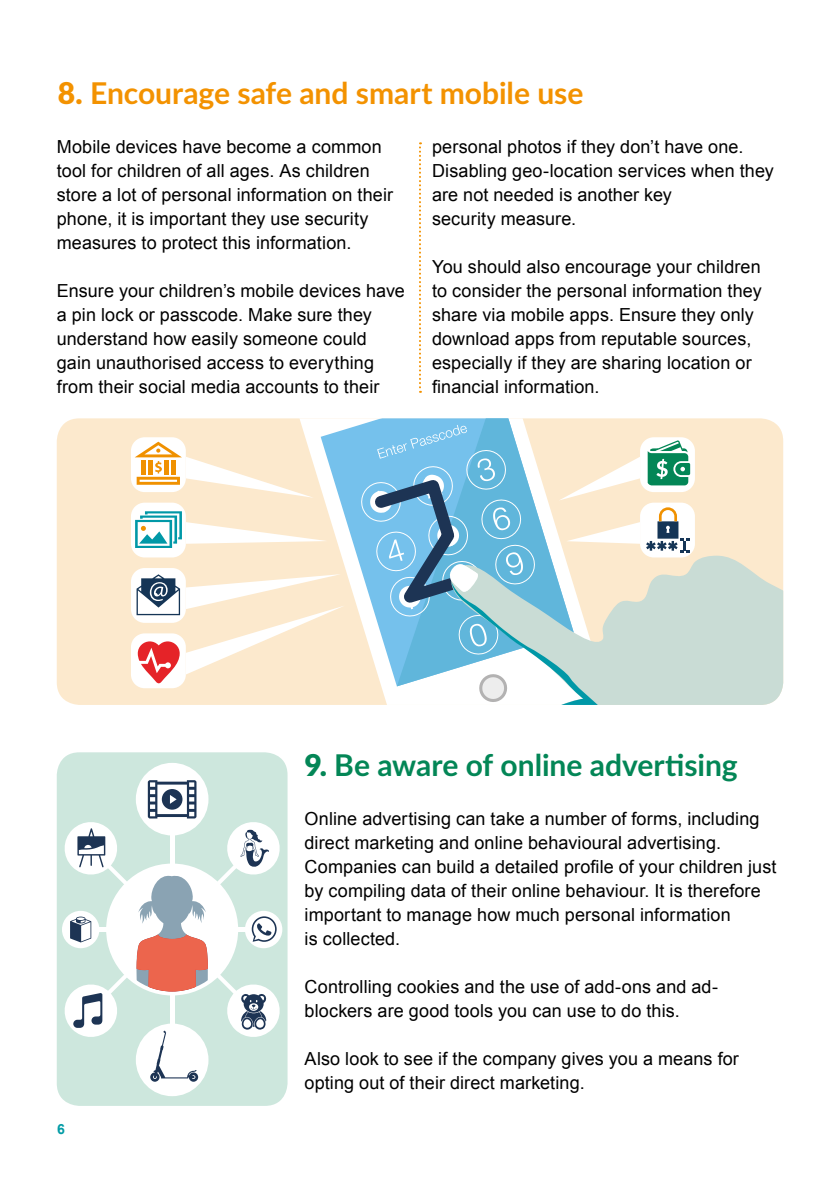
<style>
.page{position:relative;width:840px;height:1191px;background:#fff}
.page>*{position:absolute;margin:0;border:0;box-sizing:border-box;transform-origin:0 0}
.t1{font:700 30px "Lato";color:#f39200}
.t2{font:700 30px "Lato";letter-spacing:-.005em;color:#038656}
.t3{font:18px/24px "Arial";letter-spacing:.005em;color:#000}
.t4{font:700 14px "Arial";color:#039ca6}
.s1{font-weight:900}
</style>
<div class="page">
<div style="left:57px;top:418px;width:725px;height:287px;background:#fce9cd;border-radius:23px"></div>
<div style="left:57px;top:752px;width:230px;height:354px;background:#cde7dd;border-radius:23px"></div>
<svg style="left:419px;top:142px;width:2px;height:251px"></svg>
<svg style="left:297px;top:418px;width:308px;height:67px"></svg>
<svg style="left:320px;top:418px;width:76px;height:191px"></svg>
<svg style="left:396px;top:418px;width:177px;height:7px"></svg>
<svg style="left:689px;top:555px;width:93px;height:150px;background:#cdddd4"></svg>
<div style="left:131px;top:437px;width:55px;height:55px;background:#fff;border-radius:14px"></div>
<div style="left:131px;top:502px;width:55px;height:55px;background:#fff;border-radius:14px"></div>
<div style="left:131px;top:568px;width:55px;height:55px;background:#fff;border-radius:14px"></div>
<div style="left:639px;top:437px;width:55px;height:55px;background:#fff;border-radius:14px"></div>
<div style="left:639px;top:502px;width:55px;height:55px;background:#fff;border-radius:14px"></div>
<div style="left:131px;top:633px;width:55px;height:55px;background:#fff;border-radius:14px"></div>
<svg style="left:186px;top:574px;width:159px;height:100px"></svg>
<svg style="left:135px;top:442px;width:178px;height:56px"></svg>
<div style="left:141px;top:459px;width:5px;height:15px;background:#f09100"></div>
<hr style="left:148px;top:459px;width:4px;height:15px;background:#f09100">
<hr style="left:164px;top:459px;width:4px;height:15px;background:#f09100">
<hr style="left:171px;top:459px;width:4px;height:15px;background:#f09100">
<svg style="left:135px;top:511px;width:192px;height:37px"></svg>
<svg style="left:138px;top:641px;width:42px;height:42px"></svg>
<svg style="left:358px;top:425px;width:331px;height:280px"></svg>
<svg style="left:136px;top:574px;width:44px;height:41px"></svg>
<div style="left:136px;top:763px;width:72px;height:72px;background:#fff;border-radius:50%"></div>
<div style="left:136px;top:1023px;width:72px;height:73px;background:#fff;border-radius:50%"></div>
<svg style="left:62px;top:780px;width:220px;height:301px"></svg>
<h1 class="t1" style="left:58px;top:71px;width:526px"><span class="s1">8.</span> Encourage safe and smart mobile use</h1>
<p class="t3" style="left:57px;top:135px;width:337px">Mobile devices have become a common tool for children of all ages. As children store a lot of personal information on their phone, it is important they use security measures to protect this information.</p>
<p class="t3" style="left:57px;top:279px;width:349px">Ensure your children’s mobile devices have a pin lock or passcode. Make sure they understand how easily someone could gain unauthorised access to everything from their social media accounts to their</p>
<p class="t3" style="left:432px;top:135px;width:343px">personal photos if they don’t have one.<br>Disabling geo-location services when they are not needed is another key<br>security measure.</p>
<p class="t3" style="left:432px;top:255px;width:331px">You should also encourage your children to consider the personal information they share via mobile apps. Ensure they only download apps from reputable sources, especially if they are sharing location or financial information.</p>
<h1 class="t2" style="left:304px;top:743px;width:434px"><span class="s1">9.</span> Be aware of online advertising</h1>
<p class="t4" style="left:57px;top:1119px;width:9px">6</p>
<p class="t3" style="left:304px;top:806px;width:473px">Online advertising can take a number of forms, including direct marketing and online behavioural advertising.<br>Companies can build a detailed profile of your children just by compiling data of their online behaviour. It is therefore important to manage how much personal information<br>is collected.</p>
<p class="t3" style="left:304px;top:974px;width:415px">Controlling cookies and the use of add-ons and ad&shy;blockers are good tools you can use to do this.</p>
<p class="t3" style="left:304px;top:1046px;width:435px">Also look to see if the company gives you a means for opting out of their direct marketing.</p>
</div>
